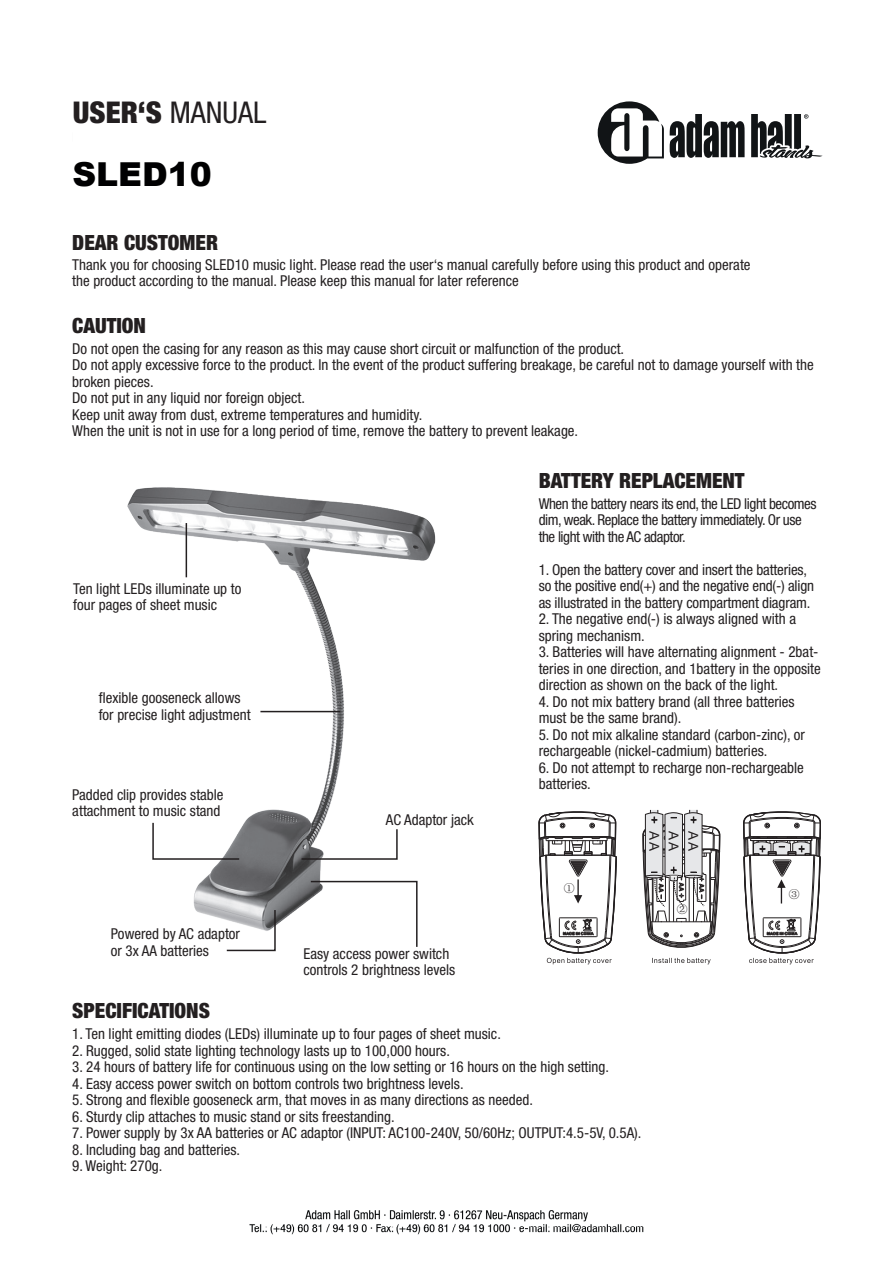
<style>
.page{position:relative;width:893px;height:1263px;background:#fff}
.page>*{position:absolute;margin:0;border:0;box-sizing:border-box;transform-origin:0 0}
.t1{font:900 33px "Arial";color:#000001}
.t2{font:900 condensed 30px "Helvetica Neue LT Pro";color:#000001}
.t3{font:900 condensed 30px "Helvetica Neue LT Pro";color:#231f20}
.t4{font:900 condensed 21px "Helvetica Neue LT Std";color:#231f20}
.t5{font:condensed 15px/16.5px "Helvetica Neue LT Std";color:#231f20}
.t6{font:condensed 15px/16.5px "Helvetica Neue LT Std";letter-spacing:-.03em;color:#231f20}
.t7{font:13.65px "Arial";color:#231f20}
.t8{font:12.15px "Sim Sun";color:#231f20}
.t9{font:10.8px "Sim Sun";color:#231f20}
.s1{font-weight:400}
.s2{font-weight:300}
</style>
<div class="page">
<img style="left:127px;top:487px;width:427px;height:478px">
<img style="left:249px;top:1210px;width:395px;height:25px">
<svg style="left:670px;top:114px;width:75px;height:44px"></svg>
<svg style="left:751px;top:114px;width:71px;height:44px"></svg>
<svg style="left:598px;top:101px;width:66px;height:63px"></svg>
<svg style="left:643px;top:810px;width:78px;height:138px"></svg>
<svg style="left:743px;top:811px;width:78px;height:153px"></svg>
<svg style="left:539px;top:811px;width:78px;height:153px"></svg>
<svg style="left:652px;top:958px;width:59px;height:6px"></svg>
<hr style="left:260px;top:711px;width:80px;height:1px;background:#231f20">
<svg style="left:152px;top:821px;width:89px;height:39px"></svg>
<svg style="left:225px;top:908px;width:51px;height:44px"></svg>
<svg style="left:300px;top:828px;width:98px;height:32px"></svg>
<svg style="left:309px;top:880px;width:109px;height:68px"></svg>
<hr style="left:186px;top:523px;width:1px;height:54px;background:#231f20">
<p class="t3" style="left:73px;top:94px;width:195px">USER‘S <span class="s1">MANUAL</span></p>
<p class="t2" style="left:73px;top:95px;width:282px">BEDIENUNGS<span class="s2">ANLEITUNG</span></p>
<p class="t1" style="left:72px;top:151px;width:141px">SLED10</p>
<p class="t4" style="left:72px;top:230px;width:147px">DEAR CUSTOMER</p>
<p class="t5" style="left:72px;top:256px;width:680px">Thank you for choosing SLED10 music light. Please read the user‘s manual carefully before using this product and operate</p>
<p class="t5" style="left:72px;top:273px;width:448px">the product according to the manual. Please keep this manual for later reference</p>
<p class="t4" style="left:72px;top:312px;width:75px">CAUTION</p>
<p class="t5" style="left:72px;top:340px;width:553px">Do not open the casing for any reason as this may cause short circuit or malfunction of the product.</p>
<p class="t5" style="left:72px;top:357px;width:743px">Do not apply excessive force to the product. In the event of the product suffering breakage, be careful not to damage yourself with the broken pieces.</p>
<p class="t5" style="left:72px;top:390px;width:234px">Do not put in any liquid nor foreign object.</p>
<p class="t5" style="left:72px;top:406px;width:351px">Keep unit away from dust, extreme temperatures and humidity.</p>
<p class="t5" style="left:72px;top:423px;width:507px">When the unit is not in use for a long period of time, remove the battery to prevent leakage.</p>
<p class="t5" style="left:73px;top:580px;width:170px">Ten light LEDs illuminate up to</p>
<p class="t5" style="left:73px;top:596px;width:145px">four pages of sheet music</p>
<p class="t5" style="left:99px;top:689px;width:143px">flexible gooseneck allows</p>
<p class="t5" style="left:99px;top:706px;width:153px">for precise light adjustment</p>
<p class="t5" style="left:72px;top:786px;width:153px">Padded clip provides stable</p>
<p class="t5" style="left:72px;top:803px;width:150px">attachment to music stand</p>
<p class="t5" style="left:386px;top:811px;width:89px">AC Adaptor jack</p>
<p class="t5" style="left:111px;top:925px;width:131px">Powered by AC adaptor</p>
<p class="t5" style="left:111px;top:942px;width:100px">or 3x AA batteries</p>
<p class="t5" style="left:304px;top:945px;width:147px">Easy access power switch</p>
<p class="t5" style="left:304px;top:961px;width:153px">controls 2 brightness levels</p>
<p class="t4" style="left:539px;top:467px;width:207px">BATTERY REPLACEMENT</p>
<p class="t6" style="left:539px;top:495px;width:279px">When the battery nears its end, the LED light becomes dim, weak. Replace the battery immediately. Or use the light with the AC adaptor.</p>
<p class="t5" style="left:539px;top:561px;width:277px">1. Open the battery cover and insert the batteries, so the positive end(+) and the negative end(-) align as illustrated in the battery compartment diagram.</p>
<p class="t5" style="left:539px;top:611px;width:259px">2. The negative end(-) is always aligned with a spring mechanism.</p>
<p class="t5" style="left:539px;top:644px;width:283px">3. Batteries will have alternating alignment - 2bat&shy;teries in one direction, and 1battery in the opposite direction as shown on the back of the light.</p>
<p class="t5" style="left:539px;top:693px;width:257px">4. Do not mix battery brand (all three batteries must be the same brand).</p>
<p class="t5" style="left:539px;top:726px;width:268px">5. Do not mix alkaline standard (carbon-zinc), or rechargeable (nickel-cadmium) batteries.</p>
<p class="t5" style="left:539px;top:759px;width:267px">6. Do not attempt to recharge non-rechargeable batteries.</p>
<p class="t9" style="left:564px;top:882px;width:12px">①</p>
<p class="t8" style="left:651px;top:814px;width:8px">+</p>
<p class="t7" style="left:663px;top:831px;width:22px;rotate:90deg">AA</p>
<p class="t7" style="left:683px;top:831px;width:22px;rotate:90deg">AA</p>
<p class="t7" style="left:702px;top:831px;width:22px;rotate:90deg">AA</p>
<p class="t9" style="left:677px;top:904px;width:12px">②</p>
<p class="t9" style="left:789px;top:888px;width:12px">③</p>
<p class="t4" style="left:72px;top:998px;width:139px">SPECIFICATIONS</p>
<p class="t5" style="left:72px;top:1026px;width:430px">1. Ten light emitting diodes (LEDs) illuminate up to four pages of sheet music.</p>
<p class="t5" style="left:72px;top:1042px;width:379px">2. Rugged, solid state lighting technology lasts up to 100,000 hours.</p>
<p class="t5" style="left:72px;top:1059px;width:538px">3. 24 hours of battery life for continuous using on the low setting or 16 hours on the high setting.</p>
<p class="t5" style="left:72px;top:1075px;width:393px">4. Easy access power switch on bottom controls two brightness levels.</p>
<p class="t5" style="left:72px;top:1092px;width:462px">5. Strong and flexible gooseneck arm, that moves in as many directions as needed.</p>
<p class="t5" style="left:72px;top:1108px;width:324px">6. Sturdy clip attaches to music stand or sits freestanding.</p>
<p class="t5" style="left:72px;top:1125px;width:571px">7. Power supply by 3x AA batteries or AC adaptor (INPUT: AC100-240V, 50/60Hz; OUTPUT:4.5-5V, 0.5A).</p>
<p class="t5" style="left:72px;top:1141px;width:169px">8. Including bag and batteries.</p>
<p class="t5" style="left:72px;top:1158px;width:92px">9. Weight: 270g.</p>
</div>
